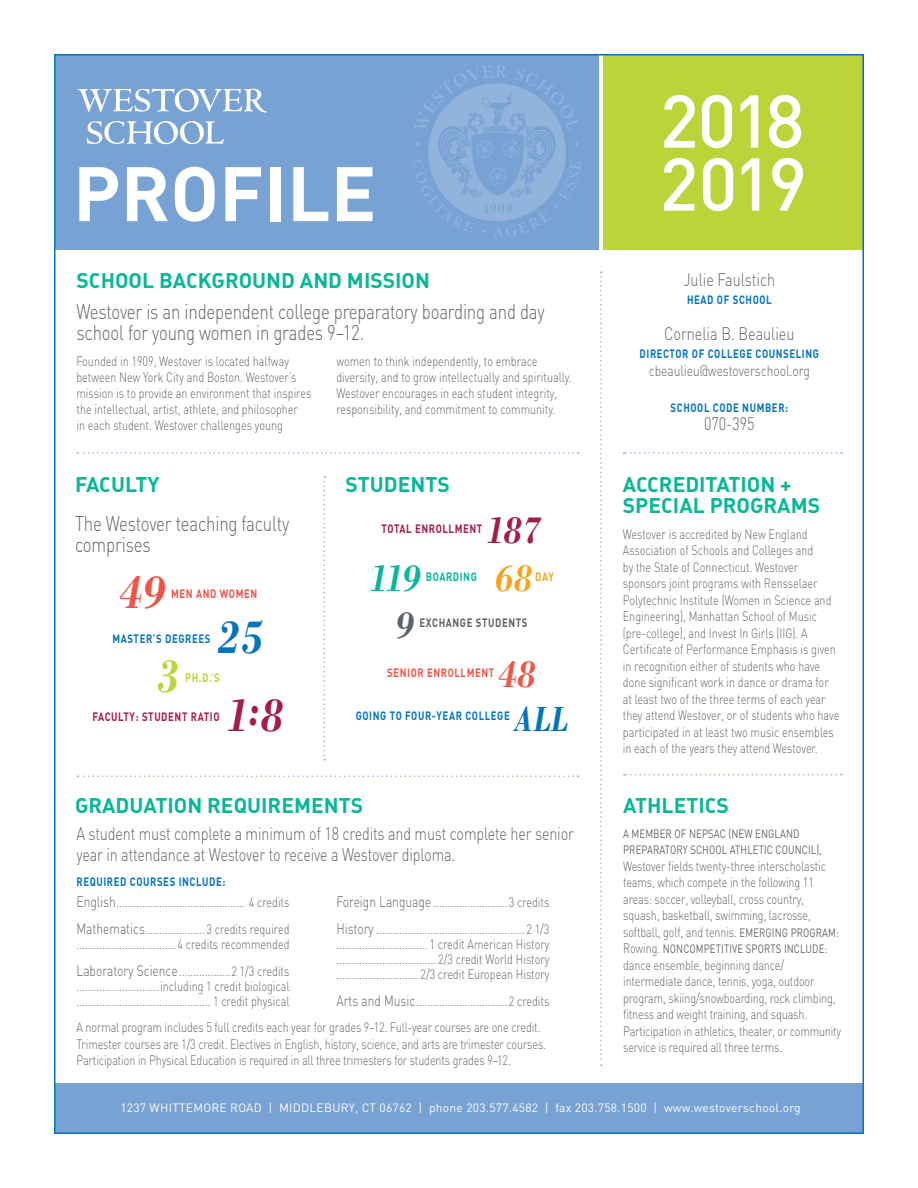
<style>
.page{position:relative;width:918px;height:1188px;background:#fff}
.page>*{position:absolute;margin:0;border:0;box-sizing:border-box;transform-origin:0 0}
.b_head{font:75.9px "DIN Bold Alternate";color:#fff}
.t1{font:500 73.5px "DIN";letter-spacing:-.06em;color:#fff}
.d_head{font:italic 700 48px "Bodoni";color:#a41c4b;scale:.8 1}
.body_gray{font:italic 700 48px "Bodoni";color:#f05548;scale:.8 1}
.d_head-2{font:italic 700 48px "Bodoni";color:#0574bc;scale:.8 1}
.d_head-3{font:italic 700 48px "Bodoni";color:#bcd339;scale:.8 1}
.d_head-4{font:italic 700 39px "Bodoni";color:#a41c4b;scale:.8 1}
.body_gray-2{font:italic 700 39px "Bodoni";color:#09b798;scale:.8 1}
.body_gray-3{font:italic 700 39px "Bodoni";color:#f3a61d;scale:.8 1}
.d_head-5{font:italic 700 39px "Bodoni";color:#f05548;scale:.8 1}
.body_gray-4{font:italic 700 39px "Bodoni";color:#5e6369;scale:.8 1}
.d_head-6{font:italic 700 36px "Bodoni";color:#0574bc;scale:.8 1}
.intro_text{font:300 21px/21px "DIN";letter-spacing:-.01em;color:#656568;scale:.8 1}
.b_head-2{font:21px/21px "DIN Bold Alternate";color:#09b798}
.intro_text-2{font:300 18px/21px "DIN";letter-spacing:-.01em;color:#656568;scale:.8 1}
.body_gray-5{font:300 18px "DIN";color:#656568;scale:.8 1}
.body_gray-6{font:300 15px "DIN";color:#656568;scale:.8 1}
.body_gray-7{font:300 13.5px/16.5px "DIN";letter-spacing:-.01em;color:#656568;scale:.8 1}
.d_head-7{font:700 12px "DIN";letter-spacing:.06em;color:#0574bc;scale:.8 1}
.body_gray-8{font:12px/16.5px "DIN";letter-spacing:.01em;color:#656568;scale:.8 1}
.t2{font:12px "DIN";letter-spacing:.02em;color:#fff}
.d_head-8{font:700 12px "DIN";letter-spacing:.06em;color:#a41c4b;scale:.8 1}
.body_gray-9{font:700 12px "DIN";letter-spacing:.06em;color:#5e6369;scale:.8 1}
.d_head-9{font:700 12px "DIN";letter-spacing:.06em;color:#f05548;scale:.8 1}
.body_gray-10{font:700 12px "DIN";letter-spacing:.06em;color:#f05548;scale:.8 1}
.body_gray-11{font:700 12px "DIN";letter-spacing:.06em;color:#09b798;scale:.8 1}
.d_head-10{font:700 12px "DIN";color:#bcd339;scale:.8 1}
.body_gray-12{font:700 12px "DIN";color:#f3a61d;scale:.8 1}
.s1{font-size:15px}
.s2{font-weight:400;font-size:12px}
.s3{font-weight:300;font-size:13.5px}
</style>
<div class="page">
<div style="left:54px;top:55px;width:545px;height:194px;background:#78a1d4"></div>
<div style="left:55px;top:1084px;width:809px;height:50px;background:#78a1d4"></div>
<div style="left:603px;top:55px;width:261px;height:194px;background:#bcd339"></div>
<svg style="left:600px;top:272px;width:2px;height:794px"></svg>
<svg style="left:624px;top:452px;width:218px;height:2px"></svg>
<svg style="left:624px;top:774px;width:218px;height:2px"></svg>
<svg style="left:324px;top:476px;width:1px;height:285px"></svg>
<svg style="left:77px;top:452px;width:502px;height:2px"></svg>
<svg style="left:77px;top:776px;width:502px;height:1px"></svg>
<svg style="left:413px;top:65px;width:168px;height:172px"></svg>
<svg style="left:78px;top:89px;width:189px;height:24px"></svg>
<svg style="left:86px;top:121px;width:138px;height:23px"></svg>
<p class="b_head" style="left:73px;top:144px;width:305px">PROFILE</p>
<p class="b_head-2" style="left:76px;top:269px;width:355px">SCHOOL BACKGROUND AND MISSION</p>
<p class="intro_text" style="left:76px;top:301px;width:587px">Westover is an independent college preparatory boarding and day school for young women in grades 9–12.</p>
<p class="body_gray-7" style="left:76px;top:352px;width:295px">Founded in 1909, Westover is located halfway between New York City and Boston. Westover’s mission is to provide an environment that inspires the intellectual, artist, athlete, and philosopher<br>in each student. Westover challenges young</p>
<p class="body_gray-7" style="left:336px;top:352px;width:295px">women to think independently, to embrace diversity, and to grow intellectually and spiritually.<br>Westover encourages in each student integrity, responsibility, and commitment to community.</p>
<p class="b_head-2" style="left:75px;top:473px;width:86px">FACULTY</p>
<p class="b_head-2" style="left:345px;top:473px;width:106px">STUDENTS</p>
<p class="intro_text" style="left:75px;top:513px;width:269px">The Westover teaching faculty comprises</p>
<p class="body_gray" style="left:119px;top:563px;width:60px">49</p>
<p class="body_gray-10" style="left:171px;top:586px;width:109px">MEN AND WOMEN</p>
<p class="d_head-7" style="left:112px;top:631px;width:124px">MASTER’S DEGREES</p>
<p class="d_head-2" style="left:217px;top:608px;width:60px">25</p>
<p class="d_head-3" style="left:156px;top:647px;width:31px">3</p>
<p class="d_head-10" style="left:185px;top:670px;width:45px">PH.D.’S</p>
<p class="d_head-8" style="left:92px;top:709px;width:160px">FACULTY: STUDENT RATIO</p>
<p class="d_head" style="left:226px;top:686px;width:74px">1:8</p>
<p class="d_head-8" style="left:382px;top:521px;width:127px">TOTAL ENROLLMENT</p>
<p class="d_head-4" style="left:486px;top:506px;width:71px">187</p>
<p class="body_gray-2" style="left:369px;top:554px;width:66px">119</p>
<p class="body_gray-11" style="left:426px;top:569px;width:65px">BOARDING</p>
<p class="body_gray-3" style="left:494px;top:554px;width:49px">68</p>
<p class="body_gray-12" style="left:535px;top:569px;width:25px">DAY</p>
<p class="body_gray-4" style="left:395px;top:601px;width:25px">9</p>
<p class="body_gray-9" style="left:420px;top:615px;width:137px">EXCHANGE STUDENTS</p>
<p class="d_head-9" style="left:387px;top:665px;width:135px">SENIOR ENROLLMENT</p>
<p class="d_head-5" style="left:498px;top:650px;width:49px">48</p>
<p class="d_head-7" style="left:356px;top:708px;width:194px">GOING TO FOUR-YEAR COLLEGE</p>
<p class="d_head-6" style="left:515px;top:697px;width:67px">ALL</p>
<p class="t1" style="left:660px;top:74px;width:146px">2018</p>
<p class="t1" style="left:659px;top:137px;width:149px">2019</p>
<p class="body_gray-5" style="left:683px;top:268px;width:116px">Julie Faulstich</p>
<p class="d_head-7" style="left:687px;top:292px;width:107px">HEAD OF SCHOOL</p>
<p class="body_gray-5" style="left:664px;top:322px;width:164px">Cornelia B. Beaulieu</p>
<p class="d_head-7" style="left:640px;top:346px;width:226px">DIRECTOR OF COLLEGE COUNSELING</p>
<p class="body_gray-6" style="left:649px;top:361px;width:203px">cbeaulieu@westoverschool.org</p>
<p class="d_head-7" style="left:671px;top:400px;width:148px">SCHOOL CODE NUMBER:</p>
<p class="body_gray-5" style="left:704px;top:412px;width:65px">070-395</p>
<p class="b_head-2" style="left:623px;top:473px;width:199px">ACCREDITATION +<br>SPECIAL PROGRAMS</p>
<p class="body_gray-7" style="left:623px;top:525px;width:272px">Westover is accredited by New England Association of Schools and Colleges and<br>by the State of Connecticut. Westover sponsors joint programs with Rensselaer Polytechnic Institute (Women in Science and Engineering), Manhattan School of Music (pre-college), and Invest In Girls (IIG). A Certificate of Performance Emphasis is given in recognition either of students who have done significant work in dance or drama for at least two of the three terms of each year they attend Westover, or of students who have participated in at least two music ensembles in each of the years they attend Westover.</p>
<p class="b_head-2" style="left:75px;top:794px;width:290px">GRADUATION REQUIREMENTS</p>
<p class="b_head-2" style="left:623px;top:794px;width:107px">ATHLETICS</p>
<p class="intro_text-2" style="left:76px;top:822px;width:623px">A student must complete a minimum of 18 credits and must complete her senior year in attendance at Westover to receive a Westover diploma.</p>
<p class="d_head-7" style="left:76px;top:873px;width:188px">REQUIRED COURSES INCLUDE:</p>
<p class="body_gray-7" style="left:76px;top:893px;width:268px"><span class="s1">English</span>............................................. 4 credits</p>
<p class="body_gray-7" style="left:76px;top:921px;width:268px;line-height:15px"><span class="s1">Mathematics</span>..................... 3 credits required ...................................4 credits recommended</p>
<p class="body_gray-7" style="left:76px;top:963px;width:268px;line-height:15px;text-align:justify"><span class="s1">Laboratory Science</span>..................2 1/3 credits .............................including 1 credit biological ............................................... 1 credit physical</p>
<p class="body_gray-7" style="left:336px;top:893px;width:268px"><span class="s1">Foreign Language</span> ..........................3 credits</p>
<p class="body_gray-7" style="left:336px;top:921px;width:268px;line-height:15px;text-align:justify"><span class="s1">History</span> .................................................... 2 1/3 ................................ 1 credit American History ................................... 2/3 credit World History .............................2/3 credit European History</p>
<p class="body_gray-7" style="left:336px;top:992px;width:268px"><span class="s1">Arts and Music</span>................................2 credits</p>
<p class="body_gray-7" style="left:76px;top:1019px;width:589px">A normal program includes 5 full credits each year for grades 9–12. Full-year courses are one credit.<br>Trimester courses are 1/3 credit. Electives in English, history, science, and arts are trimester courses.<br>Participation in Physical Education is required in all three trimesters for students grades 9–12.</p>
<p class="body_gray-8" style="left:623px;top:825px;width:250px">A MEMBER OF NEPSAC (NEW ENGLAND<br>PREPARATORY SCHOOL ATHLETIC COUNCIL),</p>
<p class="body_gray-7" style="left:623px;top:858px;width:271px">Westover fields twenty-three interscholastic teams, which compete in the following 11 areas: soccer, volleyball, cross country, squash, basketball, swimming, lacrosse, softball, golf, and tennis. <span class="s2">EMERGING PROGRAM:</span></p>
<p class="body_gray-8" style="left:623px;top:941px;width:257px"><span class="s3">Rowing.</span> NONCOMPETITIVE SPORTS INCLUDE:</p>
<p class="body_gray-7" style="left:623px;top:957px;width:274px">dance ensemble, beginning dance/ intermediate dance, tennis, yoga, outdoor program, skiing/snowboarding, rock climbing, fitness and weight training, and squash.<br>Participation in athletics, theater, or community service is required all three terms.</p>
<p class="t2" style="left:120px;top:1100px;width:682px">1237 WHITTEMORE ROAD | MIDDLEBURY, CT 06762 | phone 203.577.4582 | fax 203.758.1500 | www.westoverschool.org</p>
</div>
